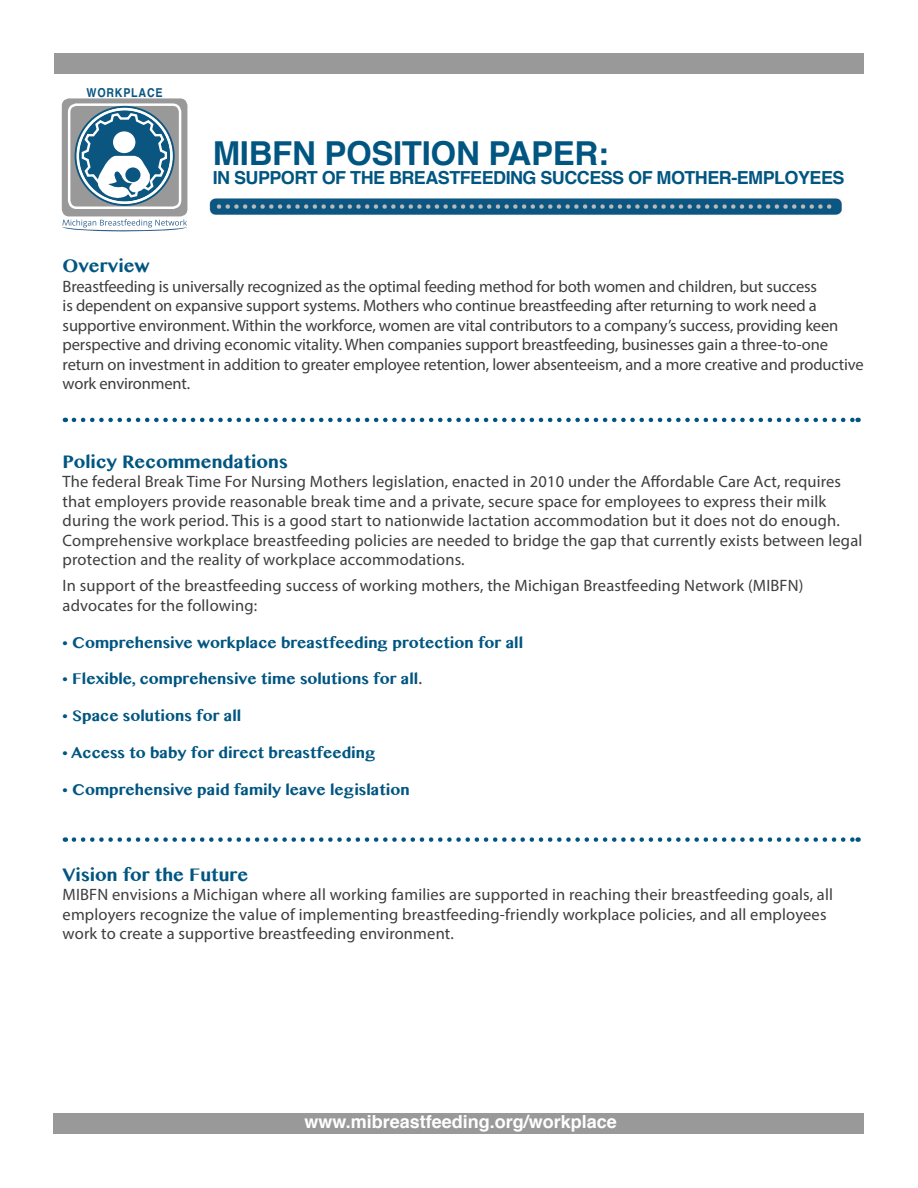
<style>
.page{position:relative;width:918px;height:1188px;background:#fff}
.page>*{position:absolute;margin:0;border:0;box-sizing:border-box;transform-origin:0 0}
.t1{font:700 33px "Helvetica";letter-spacing:-.01em;color:#005681}
.headings{font:700 21px "Khmer MN";color:#005681}
.regular_parapgraph{font:700 18px "Khmer MN";color:#005681}
.t2{font:700 18px "Helvetica";letter-spacing:-.03em;color:#005681}
.t3{font:700 18px "Helvetica";color:#fff}
.regular_parapgraph-2{font:16.5px/19.5px "Myriad Pro";letter-spacing:.01em;color:#3e3e3f}
.regular_parapgraph-3{font:16.5px/19.5px "Myriad Pro";letter-spacing:-.01em;color:#3e3e3f}
.t4{font:700 12.3px "Helvetica";letter-spacing:.07em;color:#0b5681;scale:.87 1}
.s1{font-family:"Myriad Pro";font-weight:400;color:#3e3e3f}
</style>
<div class="page">
<div style="left:54px;top:1113px;width:810px;height:21px;background:#999"></div>
<div style="left:54px;top:54px;width:810px;height:20px;background:#999"></div>
<img style="left:209px;top:198px;width:633px;height:17px">
<svg style="left:74px;top:418px;width:785px;height:4px"></svg>
<svg style="left:74px;top:837px;width:785px;height:5px"></svg>
<svg style="left:62px;top:98px;width:125px;height:133px"></svg>
<p class="t4" style="left:87px;top:83px;width:89px">WORKPLACE</p>
<p class="t1" style="left:213px;top:126px;width:398px">MIBFN POSITION PAPER:</p>
<p class="t2" style="left:213px;top:163px;width:633px">IN SUPPORT OF THE BREASTFEEDING SUCCESS OF MOTHER-EMPLOYEES</p>
<p class="headings" style="left:63px;top:253px;width:89px">Overview</p>
<p class="regular_parapgraph-3" style="left:63px;top:276px;width:803px">Breastfeeding is universally recognized as the optimal feeding method for both women and children, but success<br>is dependent on expansive support systems. Mothers who continue breastfeeding after returning to work need a supportive environment. Within the workforce, women are vital contributors to a company’s success, providing keen perspective and driving economic vitality. When companies support breastfeeding, businesses gain a three-to-one return on investment in addition to greater employee retention, lower absenteeism, and a more creative and productive work environment.</p>
<p class="headings" style="left:63px;top:448px;width:227px">Policy Recommendations</p>
<p class="regular_parapgraph-2" style="left:63px;top:472px;width:801px">The federal Break Time For Nursing Mothers legislation, enacted in 2010 under the Affordable Care Act, requires that employers provide reasonable break time and a private, secure space for employees to express their milk during the work period. This is a good start to nationwide lactation accommodation but it does not do enough.<br>Comprehensive workplace breastfeeding policies are needed to bridge the gap that currently exists between legal protection and the reality of workplace accommodations.</p>
<p class="regular_parapgraph-2" style="left:63px;top:576px;width:742px">In support of the breastfeeding success of working mothers, the Michigan Breastfeeding Network (MIBFN) advocates for the following:</p>
<p class="regular_parapgraph" style="left:63px;top:631px;width:462px">• Comprehensive workplace breastfeeding protection for all</p>
<p class="regular_parapgraph" style="left:63px;top:668px;width:361px">• Flexible, comprehensive time solutions for all<span class="s1">.</span></p>
<p class="regular_parapgraph" style="left:63px;top:704px;width:180px">• Space solutions for all</p>
<p class="regular_parapgraph" style="left:63px;top:741px;width:315px">• Access to baby for direct breastfeeding</p>
<p class="regular_parapgraph" style="left:63px;top:778px;width:349px">• Comprehensive paid family leave legislation</p>
<p class="headings" style="left:63px;top:861px;width:187px">Vision for the Future</p>
<p class="regular_parapgraph-2" style="left:63px;top:885px;width:772px">MIBFN envisions a Michigan where all working families are supported in reaching their breastfeeding goals, all employers recognize the value of implementing breastfeeding-friendly workplace policies, and all employees work to create a supportive breastfeeding environment.</p>
<p class="t3" style="left:304px;top:1107px;width:314px">www.mibreastfeeding.org/workplace</p>
</div>
